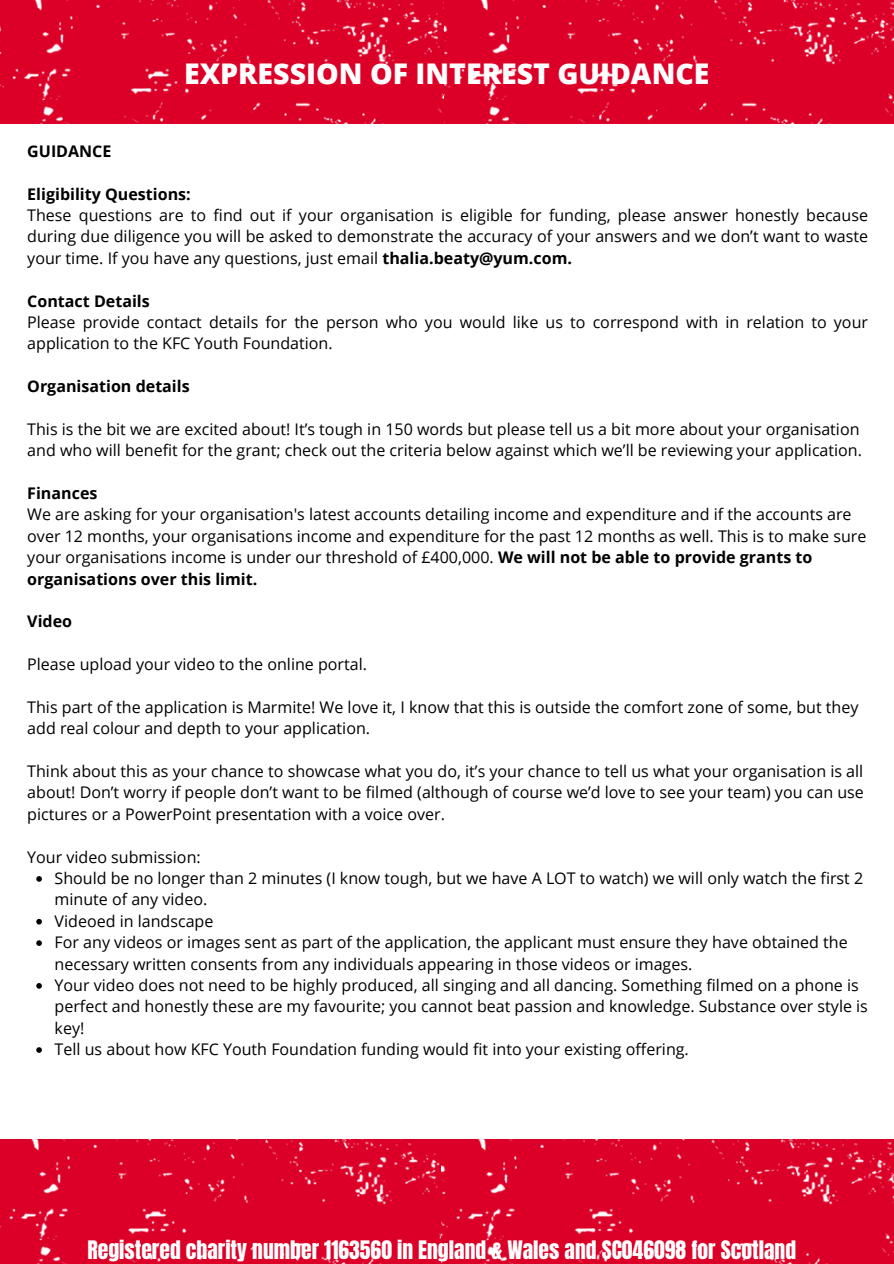
<style>
.page{position:relative;width:894px;height:1264px;background:#fff}
.page>*{position:absolute;margin:0;border:0;box-sizing:border-box;transform-origin:0 0}
.t1{font:800 28.5px "Open Sans";color:#fff}
.t2{font:21.6px "Anton";color:#fff}
.t3{font:16.05px/21.3px "Open Sans";color:#000}
.t4{font:700 16.05px "Open Sans";color:#000}
.s1{font-weight:700}
</style>
<div class="page">
<svg style="left:36px;top:876px;width:6px;height:5px"></svg>
<svg style="left:36px;top:918px;width:6px;height:6px"></svg>
<svg style="left:36px;top:940px;width:6px;height:5px"></svg>
<svg style="left:36px;top:983px;width:6px;height:5px"></svg>
<svg style="left:36px;top:1047px;width:6px;height:5px"></svg>
<div style="left:443px;top:0;width:450px;height:124px;background:#dc0028"></div>
<div style="left:0;top:0;width:443px;height:124px;background:#dc0028"></div>
<img style="left:441px;top:1139px;width:452px;height:124px">
<div style="left:0;top:1139px;width:441px;height:124px;background:#dc0028"></div>
<p class="t1" style="left:184px;top:54px;width:527px">EXPRESSION OF INTEREST GUIDANCE</p>
<p class="t4" style="left:27px;top:140px;width:86px">GUIDANCE</p>
<p class="t4" style="left:27px;top:182px;width:165px">Eligibility Questions:</p>
<h1 class="t3" style="left:27px;top:204px;width:842px;text-align:justify">These questions are to find out if your organisation is eligible for funding, please answer honestly because during due diligence you will be asked to demonstrate the accuracy of your answers and we don’t want to waste your time. If you have any questions, just email <span class="s1">thalia.beaty@yum.com.</span></h1>
<h3 class="t4" style="left:27px;top:289px;width:124px">Contact Details</h3>
<p class="t3" style="left:27px;top:311px;width:842px">Please provide contact details for the person who you would like us to correspond with in relation to your application to the KFC Youth Foundation.</p>
<p class="t4" style="left:27px;top:375px;width:164px">Organisation details</p>
<p class="t3" style="left:27px;top:418px;width:836px">This is the bit we are excited about! It’s tough in 150 words but please tell us a bit more about your organisation and who will benefit for the grant; check out the criteria below against which we’ll be reviewing your application.</p>
<p class="t4" style="left:27px;top:482px;width:72px">Finances</p>
<h4 class="t3" style="left:27px;top:503px;width:840px">We are asking for your organisation's latest accounts detailing income and expenditure and if the accounts are over 12 months, your organisations income and expenditure for the past 12 months as well. This is to make sure your organisations income is under our threshold of £400,000. <span class="s1">We will not be able to provide grants to organisations over this limit.</span></h4>
<p class="t4" style="left:27px;top:610px;width:46px">Video</p>
<p class="t3" style="left:27px;top:653px;width:341px">Please upload your video to the online portal.</p>
<p class="t3" style="left:27px;top:696px;width:832px">This part of the application is Marmite! We love it, I know that this is outside the comfort zone of some, but they add real colour and depth to your application.</p>
<h4 class="t3" style="left:27px;top:760px;width:837px;text-align:justify">Think about this as your chance to showcase what you do, it’s your chance to tell us what your organisation is all about! Don’t worry if people don’t want to be filmed (although of course we’d love to see your team) you can use pictures or a PowerPoint presentation with a voice over.</h4>
<p class="t3" style="left:27px;top:845px;width:175px">Your video submission:</p>
<p class="t3" style="left:55px;top:867px;width:810px">Should be no longer than 2 minutes (I know tough, but we have A LOT to watch) we will only watch the first 2 minute of any video.</p>
<p class="t3" style="left:55px;top:909px;width:160px">Videoed in landscape</p>
<p class="t3" style="left:55px;top:931px;width:794px">For any videos or images sent as part of the application, the applicant must ensure they have obtained the necessary written consents from any individuals appearing in those videos or images.</p>
<p class="t3" style="left:55px;top:974px;width:814px">Your video does not need to be highly produced, all singing and all dancing. Something filmed on a phone is perfect and honestly these are my favourite; you cannot beat passion and knowledge. Substance over style is key!</p>
<p class="t3" style="left:55px;top:1038px;width:635px">Tell us about how KFC Youth Foundation funding would fit into your existing offering.</p>
<p class="t2" style="left:87px;top:1234px;width:710px">Registered charity number 1163560 in England &amp; Wales and SC046098 for Scotland</p>
</div>
